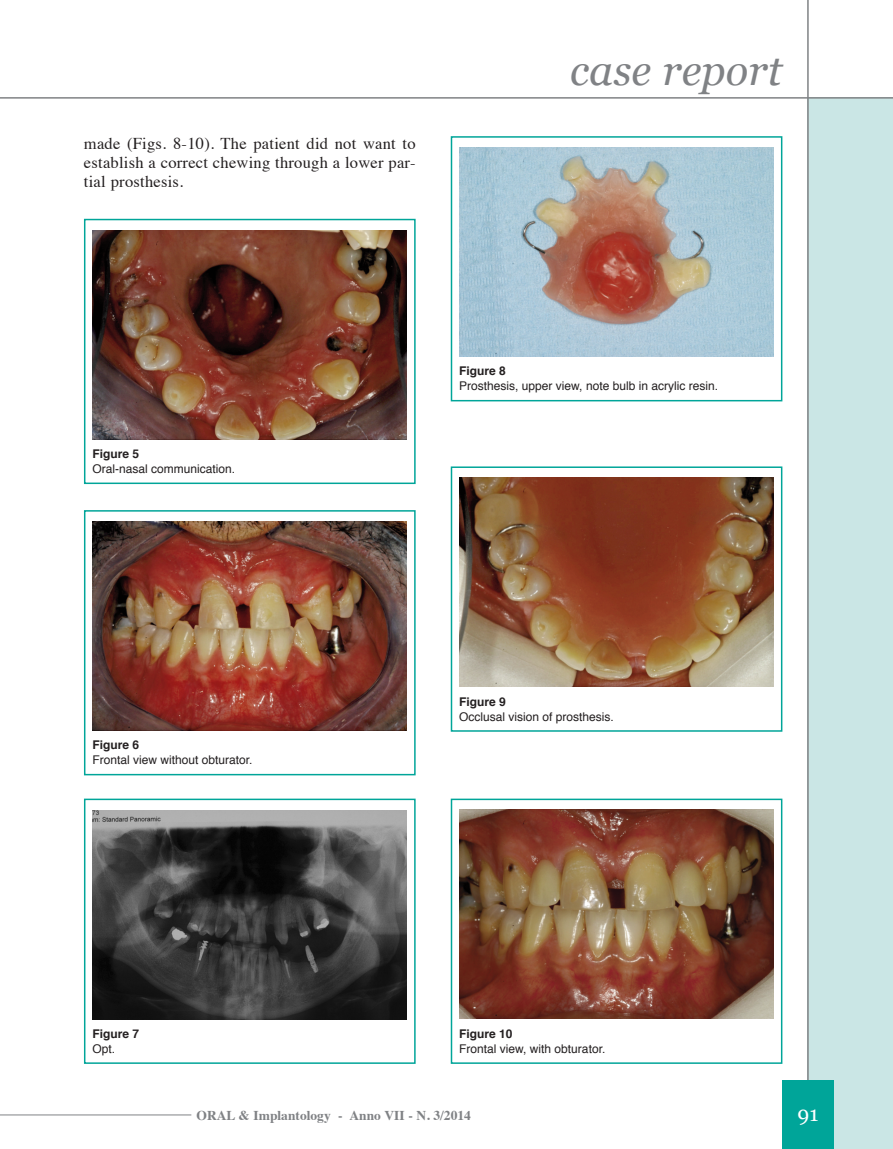
<style>
.page{position:relative;width:893px;height:1149px;background:#fff}
.page>*{position:absolute;margin:0;border:0;box-sizing:border-box;transform-origin:0 0}
.t1{font:italic 42px "Georgia";color:#808285}
.t2{font:21px "Georgia";color:#fff}
.t3{font:16.5px/19.4px "Times";letter-spacing:.015em;color:#231f20;text-align:justify}
.t4{font:700 13.5px "Times";color:#808285}
.t5{font:12px "Helvetica";color:#231f20}
.t6{font:700 12px "Helvetica";color:#231f20}
</style>
<div class="page">
<div style="left:808px;top:98px;width:85px;height:1050px;background:#cae6e5"></div>
<hr style="left:807px;top:0;width:2px;height:1148px;background:#808285">
<hr style="left:0;top:1114px;width:191px;height:1px;background:#808285">
<hr style="left:0;top:97px;width:893px;height:2px;background:#808285">
<div style="left:782px;top:1080px;width:51px;height:68px;background:#00a599"></div>
<img style="left:92px;top:230px;width:315px;height:209px">
<div style="left:84px;top:219px;width:332px;height:265px;border:2px solid #00a599"></div>
<img style="left:459px;top:148px;width:314px;height:208px">
<div style="left:451px;top:136px;width:331px;height:265px;border:2px solid #00a599"></div>
<img style="left:459px;top:477px;width:314px;height:209px">
<div style="left:451px;top:466px;width:331px;height:265px;border:2px solid #00a599"></div>
<img style="left:459px;top:809px;width:315px;height:208px">
<div style="left:451px;top:798px;width:331px;height:265px;border:2px solid #00a599"></div>
<img style="left:92px;top:521px;width:315px;height:209px">
<div style="left:84px;top:510px;width:332px;height:265px;border:2px solid #00a599"></div>
<img style="left:92px;top:810px;width:315px;height:208px">
<div style="left:84px;top:798px;width:332px;height:265px;border:2px solid #00a599"></div>
<h3 class="t3" style="left:84px;top:135px;width:333px">made (Figs. 8-10). The patient did not want to establish a correct chewing through a lower par&shy;tial prosthesis.</h3>
<h1 class="t1" style="left:570px;top:47px;width:214px">case report</h1>
<p class="t6" style="left:92px;top:448px;width:48px">Figure 5</p>
<p class="t5" style="left:92px;top:463px;width:144px">Oral-nasal communication.</p>
<p class="t6" style="left:459px;top:366px;width:48px">Figure 8</p>
<p class="t5" style="left:459px;top:381px;width:260px">Prosthesis, upper view, note bulb in acrylic resin.</p>
<p class="t6" style="left:92px;top:740px;width:48px">Figure 6</p>
<p class="t5" style="left:92px;top:755px;width:162px">Frontal view without obturator.</p>
<p class="t6" style="left:459px;top:696px;width:48px">Figure 9</p>
<p class="t5" style="left:459px;top:711px;width:156px">Occlusal vision of prosthesis.</p>
<p class="t6" style="left:92px;top:1028px;width:48px">Figure 7</p>
<p class="t5" style="left:92px;top:1043px;width:24px">Opt.</p>
<p class="t6" style="left:459px;top:1028px;width:55px">Figure 10</p>
<p class="t5" style="left:459px;top:1043px;width:148px">Frontal view, with obturator.</p>
<p class="t4" style="left:197px;top:1109px;width:276px">Oral &amp; Implantology - anno VII - n. 3/2014</p>
<h2 class="t2" style="left:797px;top:1100px;width:22px">91</h2>
</div>
